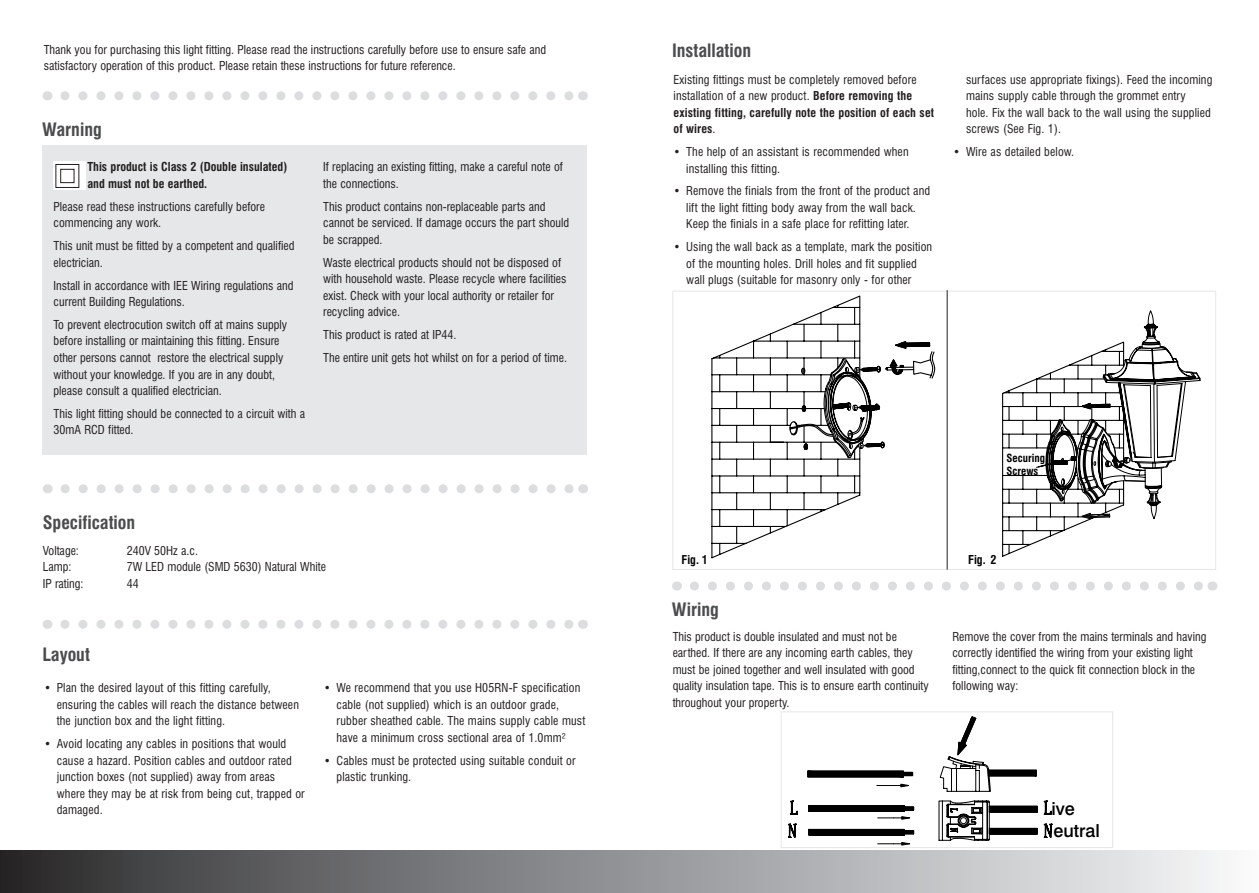
<style>
.page{position:relative;width:1259px;height:893px;background:#fff}
.page>*{position:absolute;margin:0;border:0;box-sizing:border-box;transform-origin:0 0}
.t1{font:700 condensed 18px "Swiss 721 BT";color:#4b4c4d}
.t2{font:500 18px/22.5px "Swiss 721 BT";color:#000}
.t3{font:condensed 12px/16.5px "Swiss 721 BT";color:#231f20}
.t4{font:700 condensed 12px/16.5px "Swiss 721 BT";letter-spacing:.01em;color:#231f20}
.t5{font:700 condensed 12px "Swiss 721 BT";color:#040503}
.t6{font:700 condensed 11.85px "Swiss 721 BT";color:#040503}
.t7{font:700 condensed 10.95px/13.2px "Swiss 721 BT";color:#000}
.s1{font-weight:400}
</style>
<div class="page">
<div style="left:43px;top:145px;width:544px;height:309px;background:#e6e7e9"></div>
<svg style="left:0;top:850px;width:1222px;height:43px;background:#828385"></svg>
<svg style="left:65px;top:91px;width:508px;height:9px"></svg>
<svg style="left:65px;top:484px;width:509px;height:9px"></svg>
<svg style="left:65px;top:620px;width:508px;height:9px"></svg>
<svg style="left:694px;top:581px;width:509px;height:9px"></svg>
<div style="left:53px;top:162px;width:33px;height:28px;background:#fff"></div>
<svg style="left:55px;top:164px;width:24px;height:24px"></svg>
<div style="left:60px;top:169px;width:14px;height:14px;background:#fff;border:1px solid #231f20"></div>
<div style="left:672px;top:291px;width:544px;height:279px;border:1px solid #e6e7e9"></div>
<hr style="left:946px;top:290px;width:1px;height:280px;background:#231f20">
<svg style="left:711px;top:294px;width:237px;height:265px"></svg>
<svg style="left:1002px;top:310px;width:198px;height:247px"></svg>
<svg style="left:761px;top:770px;width:168px;height:123px"></svg>
<svg style="left:936px;top:716px;width:144px;height:162px"></svg>
<div style="left:781px;top:711px;width:332px;height:137px;border:1px solid #e6e7e9"></div>
<p class="t3" style="left:44px;top:41px;width:504px">Thank you for purchasing this light fitting. Please read the instructions carefully before use to ensure safe and satisfactory operation of this product. Please retain these instructions for future reference.</p>
<p class="t1" style="left:42px;top:118px;width:61px">Warning</p>
<p class="t4" style="left:87px;top:159px;width:201px">This product is Class 2 (Double insulated) and must not be earthed.</p>
<p class="t3" style="left:54px;top:198px;width:213px">Please read these instructions carefully before commencing any work.</p>
<p class="t3" style="left:54px;top:238px;width:242px">This unit must be fitted by a competent and qualified electrician.</p>
<p class="t3" style="left:54px;top:277px;width:241px">Install in accordance with IEE Wiring regulations and current Building Regulations.</p>
<p class="t3" style="left:54px;top:316px;width:235px">To prevent electrocution switch off at mains supply before installing or maintaining this fitting. Ensure other persons cannot restore the electrical supply without your knowledge. If you are in any doubt, please consult a qualified electrician.</p>
<p class="t3" style="left:54px;top:405px;width:253px">This light fitting should be connected to a circuit with a<br>30mA RCD fitted.</p>
<p class="t3" style="left:323px;top:159px;width:241px">If replacing an existing fitting, make a careful note of the connections.</p>
<p class="t3" style="left:323px;top:198px;width:247px">This product contains non-replaceable parts and cannot be serviced. If damage occurs the part should be scrapped.</p>
<p class="t3" style="left:323px;top:254px;width:245px">Waste electrical products should not be disposed of with household waste. Please recycle where facilities exist. Check with your local authority or retailer for recycling advice.</p>
<p class="t3" style="left:323px;top:327px;width:135px">This product is rated at IP44.</p>
<p class="t3" style="left:323px;top:349px;width:245px">The entire unit gets hot whilst on for a period of time.</p>
<p class="t1" style="left:43px;top:512px;width:94px">Specification</p>
<p class="t3" style="left:43px;top:542px;width:38px">Voltage:</p>
<p class="t3" style="left:127px;top:542px;width:73px">240V 50Hz a.c.</p>
<p class="t3" style="left:43px;top:559px;width:30px">Lamp:</p>
<p class="t3" style="left:127px;top:559px;width:201px">7W LED module (SMD 5630) Natural White</p>
<p class="t3" style="left:43px;top:575px;width:42px">IP rating:</p>
<p class="t3" style="left:127px;top:575px;width:13px">44</p>
<p class="t1" style="left:43px;top:644px;width:49px">Layout</p>
<p class="t3" style="left:57px;top:680px;width:244px;text-indent:-13px">• Plan the desired layout of this fitting carefully, ensuring the cables will reach the distance between the junction box and the light fitting.</p>
<p class="t3" style="left:57px;top:735px;width:249px;text-indent:-13px">• Avoid locating any cables in positions that would cause a hazard. Position cables and outdoor rated junction boxes (not supplied) away from areas where they may be at risk from being cut, trapped or damaged.</p>
<p class="t3" style="left:336px;top:680px;width:250px;text-indent:-13px">• We recommend that you use H05RN-F specification cable (not supplied) which is an outdoor grade, rubber sheathed cable. The mains supply cable must have a minimum cross sectional area of 1.0mm²</p>
<p class="t3" style="left:336px;top:752px;width:241px;text-indent:-13px">• Cables must be protected using suitable conduit or plastic trunking.</p>
<p class="t1" style="left:672px;top:40px;width:81px">Installation</p>
<p class="t4" style="left:673px;top:71px;width:262px"><span class="s1">Existing fittings must be completely removed before installation of a new product.</span> Before removing the existing fitting, carefully note the position of each set of wires<span class="s1">.</span></p>
<p class="t3" style="left:686px;top:143px;width:224px;text-indent:-13px">• The help of an assistant is recommended when installing this fitting.</p>
<p class="t3" style="left:686px;top:183px;width:245px;text-indent:-13px">• Remove the finials from the front of the product and lift the light fitting body away from the wall back.<br>Keep the finials in a safe place for refitting later.</p>
<p class="t3" style="left:686px;top:239px;width:247px;text-indent:-13px">• Using the wall back as a template, mark the position of the mounting holes. Drill holes and fit supplied wall plugs (suitable for masonry only - for other</p>
<p class="t3" style="left:966px;top:71px;width:248px">surfaces use appropriate fixings). Feed the incoming mains supply cable through the grommet entry<br>hole. Fix the wall back to the wall using the supplied screws (See Fig. 1).</p>
<p class="t3" style="left:953px;top:143px;width:123px">• Wire as detailed below.</p>
<p class="t7" style="left:1006px;top:451px;width:40px">Securing<br>Screws</p>
<p class="t6" style="left:681px;top:552px;width:28px">Fig. 1</p>
<p class="t5" style="left:968px;top:552px;width:30px">Fig. 2</p>
<p class="t1" style="left:672px;top:599px;width:49px">Wiring</p>
<p class="t3" style="left:672px;top:628px;width:257px">This product is double insulated and must not be earthed. If there are any incoming earth cables, they must be joined together and well insulated with good quality insulation tape. This is to ensure earth continuity throughout your property.</p>
<p class="t3" style="left:952px;top:628px;width:255px">Remove the cover from the mains terminals and having correctly identified the wiring from your existing light fitting,connect to the quick fit connection block in the following way:</p>
<h1 class="t2" style="left:1051px;top:797px;width:50px">ive eutral</h1>
</div>
